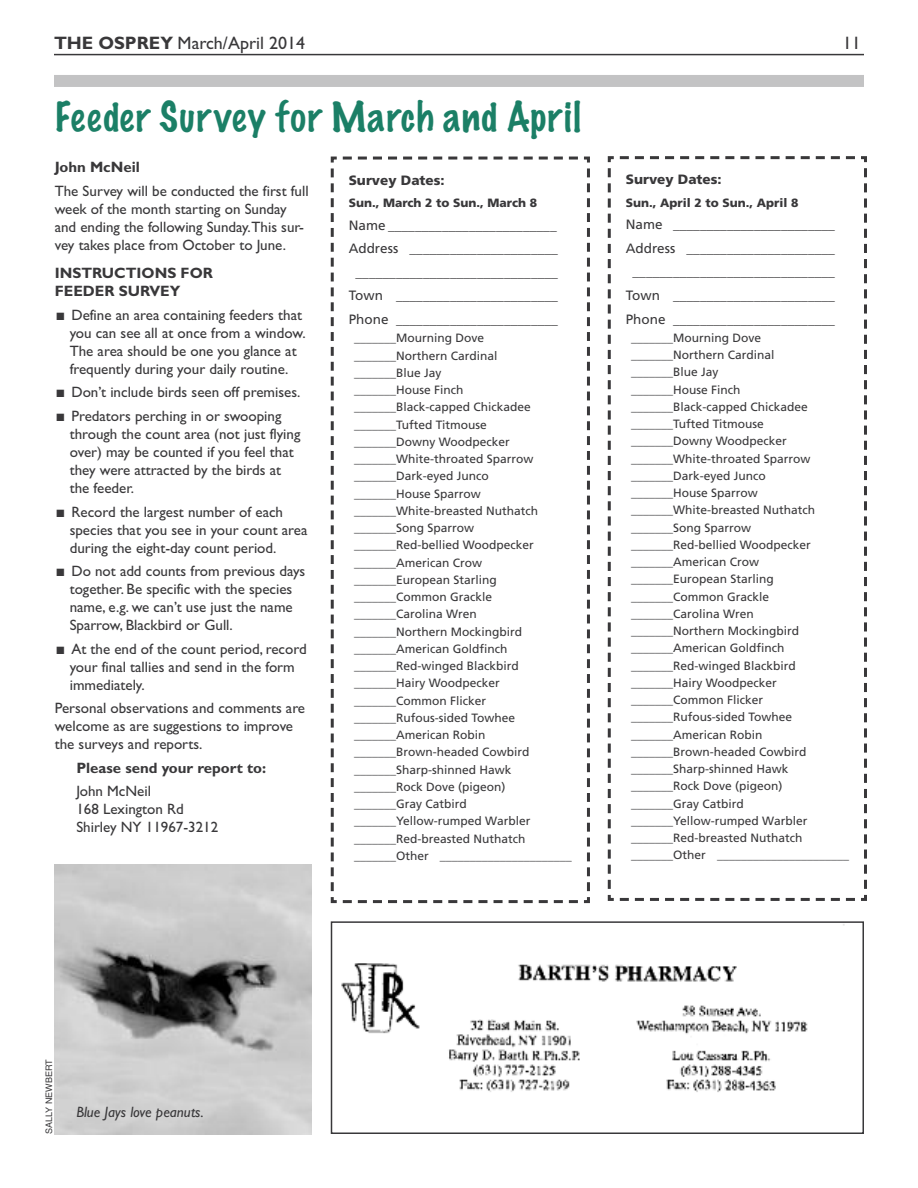
<style>
.page{position:relative;width:918px;height:1188px;background:#fff}
.page>*{position:absolute;margin:0;border:0;box-sizing:border-box;transform-origin:0 0}
.t1{font:100 37.5px "Marker Felt";letter-spacing:.04em;color:#1b7f66}
.t2{font:18px "Gill Sans";color:#39383a}
.t3{font:15px/18px "Gill Sans";color:#39383a}
.t4{font:700 15px/18px "Gill Sans";color:#39383a}
.t5{font:italic 15px "Gill Sans";color:#39383a}
.t6{font:13.5px/23.5px "Frutiger";color:#39383a;text-align:center}
.t7{font:900 13.5px "Frutiger";color:#39383a}
.t8{font:12px/17.2px "Frutiger";color:#39383a}
.t9{font:900 12px "Frutiger";color:#39383a}
.t10{font:9px "Helvetica";color:#39383a}
.s1{font-weight:700}
</style>
<div class="page">
<hr style="left:54px;top:54px;width:810px;height:1px;background:#39383a">
<div style="left:54px;top:75px;width:810px;height:12px;background:#c3c3c4"></div>
<svg style="left:330px;top:156px;width:260px;height:748px"></svg>
<svg style="left:607px;top:156px;width:260px;height:745px"></svg>
<img style="left:55px;top:864px;width:256px;height:270px">
<img style="left:341px;top:924px;width:504px;height:168px">
<div style="left:331px;top:921px;width:533px;height:213px;border:2px solid #39383a"></div>
<h2 class="t2" style="left:54px;top:32px;width:253px"><span class="s1">THE OSPREY</span> March/April 2014</h2>
<h2 class="t2" style="left:843px;top:32px;width:19px">11</h2>
<h1 class="t1" style="left:55px;top:87px;width:528px">Feeder Survey for March and April</h1>
<p class="t4" style="left:55px;top:159px;width:87px">John McNeil</p>
<p class="t3" style="left:55px;top:181px;width:255px">The Survey will be conducted the first full week of the month starting on Sunday and ending the following Sunday.This sur&shy;vey takes place from October to June.</p>
<p class="t4" style="left:55px;top:266px;width:160px">INSTRUCTIONS FOR<br>FEEDER SURVEY</p>
<p class="t3" style="left:70px;top:306px;width:237px;text-indent:-13px">■ Define an area containing feeders that you can see all at once from a window.<br>The area should be one you glance at frequently during your daily routine.</p>
<p class="t3" style="left:56px;top:383px;width:246px">■ Don’t include birds seen off premises.</p>
<p class="t3" style="left:70px;top:407px;width:232px;text-indent:-13px">■ Predators perching in or swooping through the count area (not just flying over) may be counted if you feel that they were attracted by the birds at the feeder.</p>
<p class="t3" style="left:70px;top:502px;width:239px;text-indent:-13px">■ Record the largest number of each species that you see in your count area during the eight-day count period.</p>
<p class="t3" style="left:70px;top:562px;width:237px;text-indent:-13px">■ Do not add counts from previous days together. Be specific with the species name, e.g. we can’t use just the name Sparrow, Blackbird or Gull.</p>
<p class="t3" style="left:70px;top:640px;width:239px;text-indent:-13px">■ At the end of the count period, record your final tallies and send in the form immediately.</p>
<p class="t3" style="left:55px;top:699px;width:252px">Personal observations and comments are welcome as are suggestions to improve the surveys and reports.</p>
<p class="t4" style="left:76px;top:760px;width:191px">Please send your report to:</p>
<p class="t3" style="left:76px;top:782px;width:143px">John McNeil<br>168 Lexington Rd<br>Shirley NY 11967-3212</p>
<p class="t7" style="left:349px;top:175px;width:97px">Survey Dates:</p>
<p class="t9" style="left:349px;top:198px;width:190px">Sun., March 2 to Sun., March 8</p>
<p class="t6" style="left:349px;top:214px;width:211px">Name _________________________ Address ______________________ ______________________________ Town ________________________ Phone ________________________</p>
<p class="t8" style="left:354px;top:330px;width:219px">_______Mourning Dove _______Northern Cardinal<br>_______Blue Jay<br>_______House Finch _______Black-capped Chickadee _______Tufted Titmouse<br>_______Downy Woodpecker _______White-throated Sparrow _______Dark-eyed Junco<br>_______House Sparrow _______White-breasted Nuthatch _______Song Sparrow _______Red-bellied Woodpecker _______American Crow _______European Starling _______Common Grackle _______Carolina Wren _______Northern Mockingbird _______American Goldfinch _______Red-winged Blackbird _______Hairy Woodpecker _______Common Flicker _______Rufous-sided Towhee _______American Robin _______Brown-headed Cowbird _______Sharp-shinned Hawk _______Rock Dove (pigeon) _______Gray Catbird _______Yellow-rumped Warbler _______Red-breasted Nuthatch _______Other ______________________</p>
<p class="t7" style="left:626px;top:174px;width:97px">Survey Dates:</p>
<p class="t9" style="left:626px;top:198px;width:174px">Sun., April 2 to Sun., April 8</p>
<p class="t6" style="left:626px;top:214px;width:211px">Name ________________________ Address ______________________ ______________________________ Town ________________________ Phone ________________________</p>
<p class="t8" style="left:631px;top:330px;width:219px">_______Mourning Dove _______Northern Cardinal<br>_______Blue Jay<br>_______House Finch _______Black-capped Chickadee _______Tufted Titmouse<br>_______Downy Woodpecker _______White-throated Sparrow _______Dark-eyed Junco<br>_______House Sparrow _______White-breasted Nuthatch _______Song Sparrow _______Red-bellied Woodpecker _______American Crow _______European Starling _______Common Grackle _______Carolina Wren _______Northern Mockingbird _______American Goldfinch _______Red-winged Blackbird _______Hairy Woodpecker _______Common Flicker _______Rufous-sided Towhee _______American Robin _______Brown-headed Cowbird _______Sharp-shinned Hawk _______Rock Dove (pigeon) _______Gray Catbird _______Yellow-rumped Warbler _______Red-breasted Nuthatch _______Other ______________________</p>
<p class="t10" style="left:44px;top:1134px;width:76px;rotate:-90deg">SALLY NEWBERT</p>
<p class="t5" style="left:76px;top:1106px;width:129px">Blue Jays love peanuts.</p>
</div>
